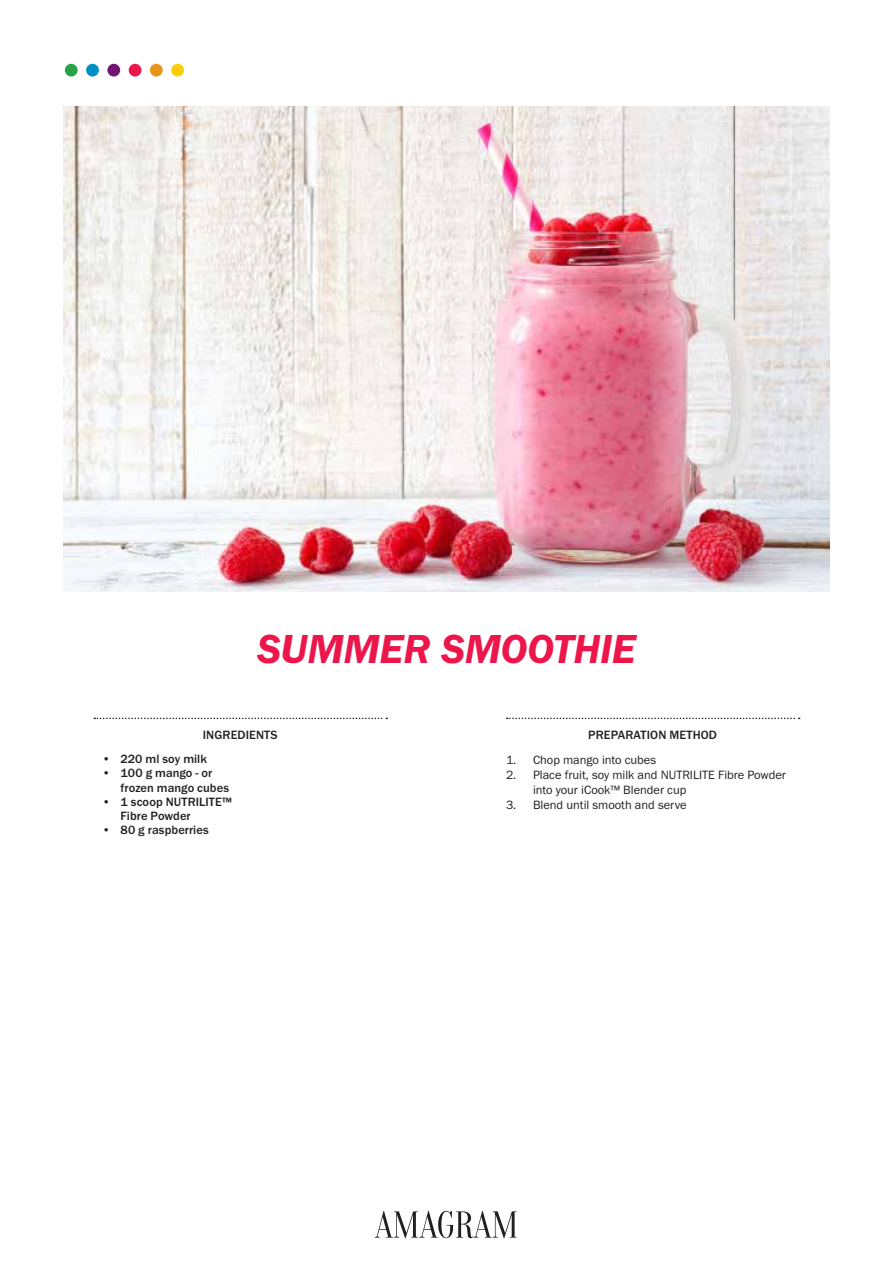
<style>
.page{position:relative;width:893px;height:1263px;background:#fff}
.page>*{position:absolute;margin:0;border:0;box-sizing:border-box;transform-origin:0 0}
.t1{font:42px "Franklin Gothic URW Dem Ita";letter-spacing:-.005em;color:#ed164b}
.t2{font:500 12.45px/14.2px "Franklin Gothic URW";letter-spacing:.005em;color:#231f20}
.t3{font:12.45px/15px "Franklin Gothic URW Boo";color:#231f20}
.s1{font-family:"Franklin Gothic URW Boo";font-weight:400}
</style>
<div class="page">
<img style="left:64px;top:106px;width:765px;height:485px">
<svg style="left:507px;top:718px;width:293px;height:1px"></svg>
<svg style="left:94px;top:718px;width:293px;height:1px"></svg>
<div style="left:171px;top:64px;width:13px;height:13px;background:#fece08;border-radius:50%"></div>
<div style="left:150px;top:64px;width:13px;height:13px;background:#e89418;border-radius:50%"></div>
<div style="left:129px;top:64px;width:12px;height:13px;background:#ed164b;border-radius:50%"></div>
<div style="left:107px;top:64px;width:13px;height:13px;background:#731372;border-radius:50%"></div>
<div style="left:86px;top:64px;width:13px;height:13px;background:#008fc5;border-radius:50%"></div>
<div style="left:65px;top:64px;width:13px;height:13px;background:#29a347;border-radius:50%"></div>
<svg style="left:375px;top:1211px;width:142px;height:27px"></svg>
<h1 class="t1" style="left:257px;top:622px;width:380px">SUMMER SMOOTHIE</h1>
<p class="t2" style="left:203px;top:728px;width:76px">INGREDIENTS</p>
<p class="t2" style="left:102px;top:752px;width:106px"><span class="s1">•</span> 220 ml soy milk</p>
<p class="t2" style="left:121px;top:766px;width:110px;text-indent:-19px"><span class="s1">•</span> 100 g mango - or frozen mango cubes</p>
<p class="t2" style="left:121px;top:794px;width:113px;text-indent:-19px"><span class="s1">•</span> 1 scoop NUTRILITE™<br>Fibre Powder</p>
<p class="t2" style="left:102px;top:823px;width:108px"><span class="s1">•</span> 80 g raspberries</p>
<p class="t2" style="left:588px;top:728px;width:130px">PREPARATION METHOD</p>
<p class="t3" style="left:506px;top:752px;width:152px">1. Chop mango into cubes</p>
<p class="t3" style="left:533px;top:767px;width:254px;text-indent:-27px">2. Place fruit, soy milk and NUTRILITE Fibre Powder into your iCook™ Blender cup</p>
<p class="t3" style="left:506px;top:797px;width:182px">3. Blend until smooth and serve</p>
</div>
